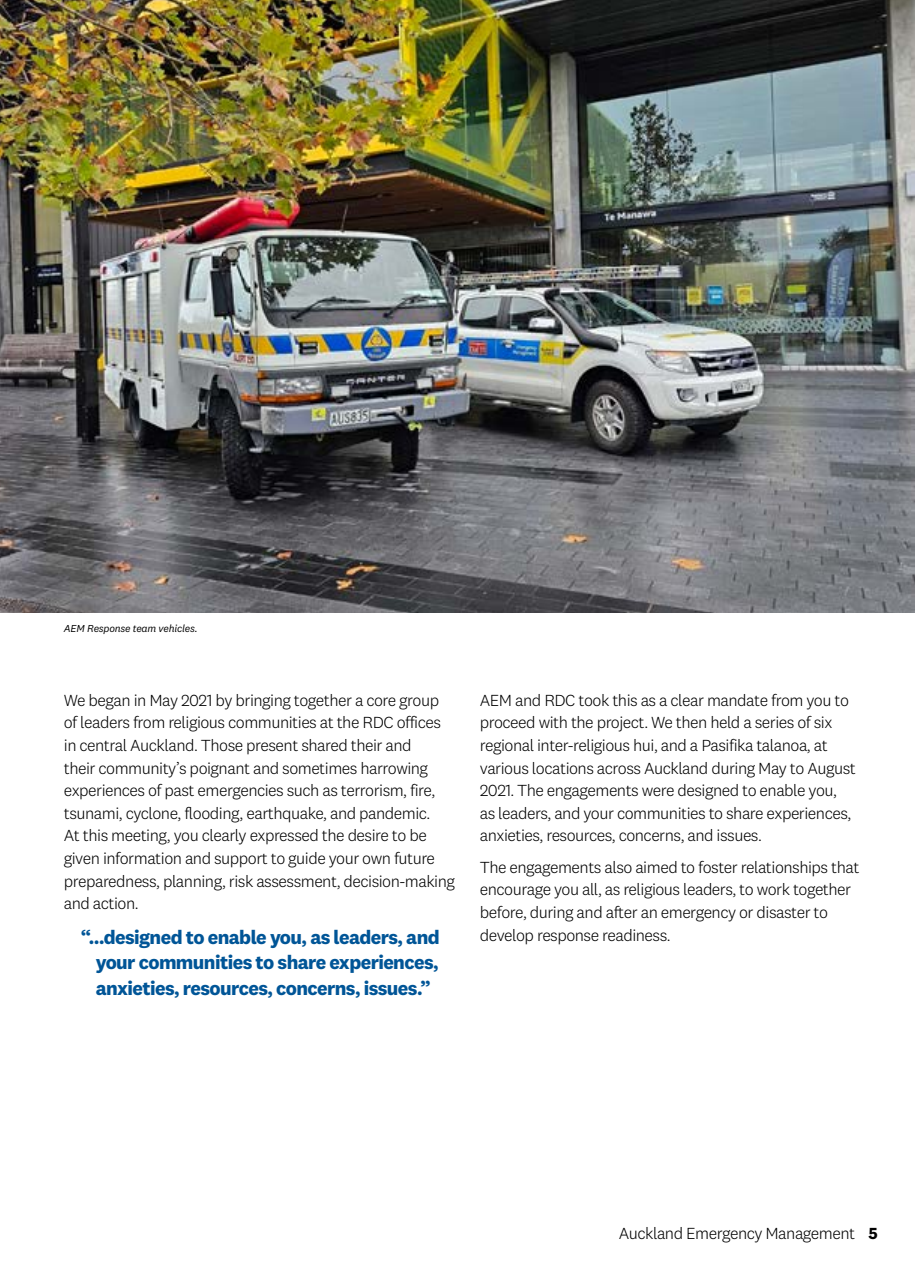
<style>
.page{position:relative;width:915px;height:1276px;background:#fff}
.page>*{position:absolute;margin:0;border:0;box-sizing:border-box;transform-origin:0 0}
.t1{font:700 19.65px/25.7px "National 2";letter-spacing:-.03em;color:#005597;text-align:justify}
.t2{font:300 16.65px/22.6px "National 2";letter-spacing:-.03em;color:#000}
.t3{font:italic 10.5px "National 2";letter-spacing:-.02em;color:#000}
.s1{font-weight:700}
</style>
<div class="page">
<img style="left:0;top:0;width:914px;height:613px">
<p class="t3" style="left:64px;top:622px;width:135px">AEM Response team vehicles.</p>
<p class="t2" style="left:64px;top:688px;width:392px">We began in May 2021 by bringing together a core group of leaders from religious communities at the RDC offices in central Auckland. Those present shared their and<br>their community’s poignant and sometimes harrowing experiences of past emergencies such as terrorism, fire, tsunami, cyclone, flooding, earthquake, and pandemic.<br>At this meeting, you clearly expressed the desire to be given information and support to guide your own future preparedness, planning, risk assessment, decision-making and action.</p>
<p class="t1" style="left:96px;top:924px;width:345px;text-indent:-15px">“…designed to enable you, as leaders, and your communities to share experiences, anxieties, resources, concerns, issues.”</p>
<p class="t2" style="left:479px;top:688px;width:377px">AEM and RDC took this as a clear mandate from you to proceed with the project. We then held a series of six regional inter-religious hui, and a Pasifika talanoa, at various locations across Auckland during May to August 2021. The engagements were designed to enable you, as leaders, and your communities to share experiences, anxieties, resources, concerns, and issues.</p>
<p class="t2" style="left:479px;top:855px;width:381px">The engagements also aimed to foster relationships that encourage you all, as religious leaders, to work together before, during and after an emergency or disaster to develop response readiness.</p>
<p class="t2" style="left:618px;top:1221px;width:260px">Auckland Emergency Management <span class="s1">5</span></p>
</div>
